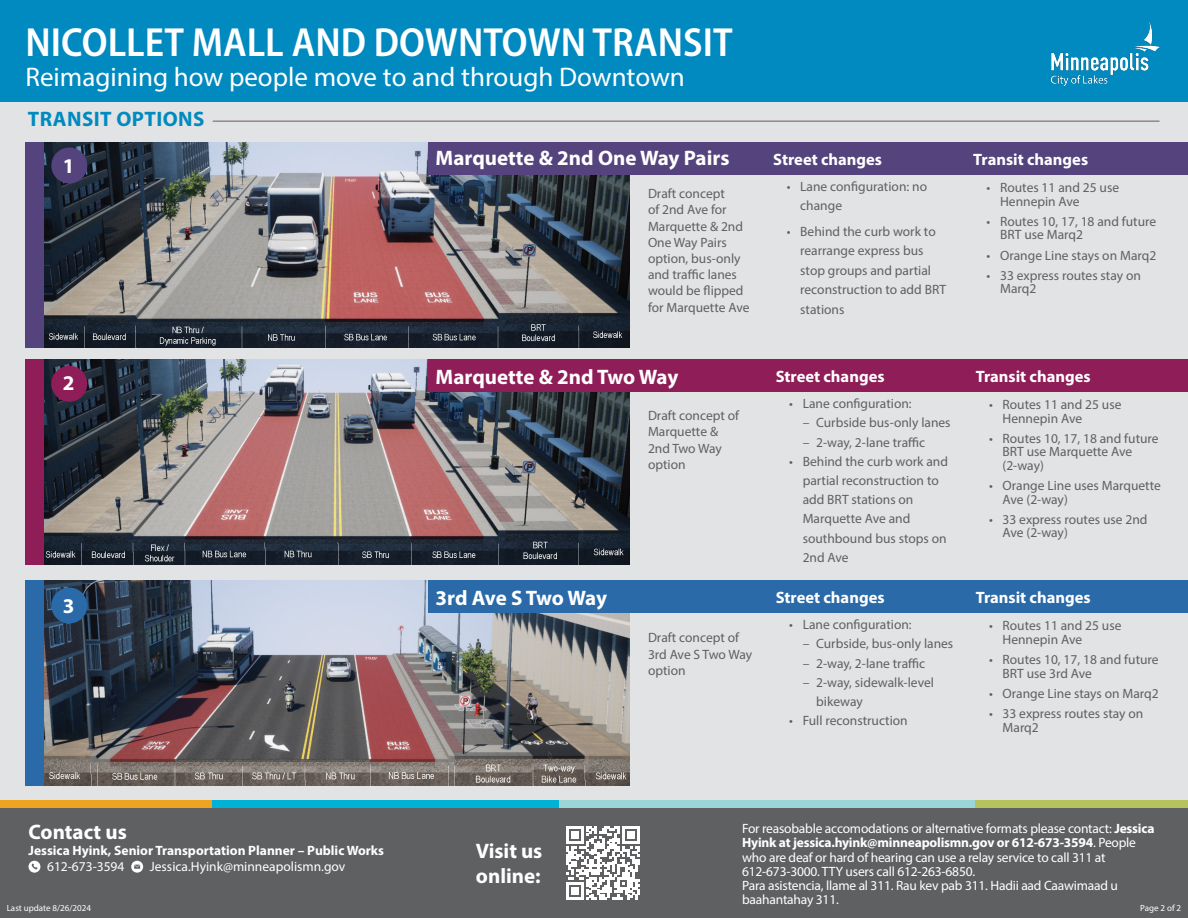
<style>
.page{position:relative;width:1188px;height:918px;background:#e2e3e5}
.page>*{position:absolute;margin:0;border:0;box-sizing:border-box;transform-origin:0 0}
.t1{font:600 semi-condensed 40.8px "Myriad Pro";color:#fff}
.t2{font:27px "Myriad Pro";color:#fff}
.t3{font:700 21px/25.2px "Myriad Pro";color:#fff}
.t4{font:700 21px "Myriad Pro";letter-spacing:.02em;color:#008ac0}
.t5{font:700 16.5px "Myriad Pro";color:#fff}
.t6{font:13.5px/16.2px "Myriad Pro";color:#5f6062}
.t7{font:13.5px/14.2px "Myriad Pro";letter-spacing:-.015em;color:#fff}
.t8{font:700 13.5px "Myriad Pro";color:#fff}
.t9{font:9px "Myriad Pro";color:#fff}
.s1{font-weight:700}
</style>
<div class="page">
<img style="left:44px;top:143px;width:586px;height:205px">
<img style="left:44px;top:360px;width:586px;height:205px">
<img style="left:25px;top:580px;width:605px;height:205px">
<div style="left:429px;top:142px;width:759px;height:33px;background:#55437e"></div>
<div style="left:429px;top:360px;width:759px;height:32px;background:#8f1d58"></div>
<div style="left:429px;top:581px;width:759px;height:32px;background:#2a6aa9"></div>
<div style="left:0;top:0;width:1188px;height:102px;background:#008ac0"></div>
<img style="left:1052px;top:22px;width:108px;height:63px">
<div style="left:0;top:808px;width:1188px;height:110px;background:#5f6062"></div>
<svg style="left:28px;top:861px;width:12px;height:12px"></svg>
<svg style="left:131px;top:861px;width:12px;height:12px"></svg>
<div style="left:0;top:800px;width:212px;height:8px;background:#eea420"></div>
<div style="left:212px;top:800px;width:347px;height:8px;background:#00b2d5"></div>
<div style="left:559px;top:800px;width:417px;height:8px;background:#9bd5d7"></div>
<div style="left:976px;top:800px;width:212px;height:8px;background:#b6c35c"></div>
<svg style="left:566px;top:826px;width:74px;height:74px"></svg>
<hr style="left:213px;top:120px;width:946px;height:2px;background:#928884">
<div style="left:25px;top:142px;width:19px;height:206px;background:#55437e"></div>
<div style="left:26px;top:360px;width:18px;height:205px;background:#8f1d58"></div>
<div style="left:26px;top:580px;width:18px;height:206px;background:#2a6aa9"></div>
<div style="left:51px;top:148px;width:36px;height:35px;background:#55437e;border-radius:50%"></div>
<div style="left:51px;top:366px;width:36px;height:36px;background:#8f1d58;border-radius:50%"></div>
<div style="left:51px;top:588px;width:36px;height:36px;background:#2a6aa9;border-radius:50%"></div>
<p class="t1" style="left:26px;top:17px;width:709px">NICOLLET MALL AND DOWNTOWN TRANSIT</p>
<p class="t2" style="left:26px;top:60px;width:661px">Reimagining how people move to and through Downtown</p>
<p class="t4" style="left:28px;top:106px;width:178px">TRANSIT OPTIONS</p>
<p class="t3" style="left:63px;top:153px;width:13px">1</p>
<p class="t3" style="left:63px;top:370px;width:13px">2</p>
<p class="t3" style="left:63px;top:593px;width:13px">3</p>
<p class="t3" style="left:436px;top:145px;width:295px">Marquette &amp; 2nd One Way Pairs</p>
<p class="t6" style="left:648px;top:185px;width:103px">Draft concept<br>of 2nd Ave for<br>Marquette &amp; 2nd<br>One Way Pairs option, bus-only and traffic lanes would be flipped for Marquette Ave</p>
<p class="t3" style="left:436px;top:363px;width:244px">Marquette &amp; 2nd Two Way</p>
<p class="t6" style="left:648px;top:407px;width:93px">Draft concept of<br>Marquette &amp;<br>2nd Two Way option</p>
<p class="t3" style="left:436px;top:584px;width:173px">3rd Ave S Two Way</p>
<p class="t6" style="left:648px;top:630px;width:106px">Draft concept of<br>3rd Ave S Two Way option</p>
<p class="t5" style="left:773px;top:149px;width:110px">Street changes</p>
<p class="t6" style="left:800px;top:177px;width:128px;line-height:19.2px;text-indent:-14px">• Lane configuration: no change</p>
<p class="t6" style="left:800px;top:222px;width:147px;line-height:19.4px;text-indent:-14px">• Behind the curb work to rearrange express bus stop groups and partial reconstruction to add BRT stations</p>
<p class="t5" style="left:973px;top:149px;width:116px">Transit changes</p>
<p class="t6" style="left:1000px;top:181px;width:120px;line-height:13.5px;text-indent:-14px">• Routes 11 and 25 use<br>Hennepin Ave</p>
<p class="t6" style="left:1000px;top:214px;width:158px;line-height:13.5px;text-indent:-14px">• Routes 10, 17, 18 and future<br>BRT use Marq2</p>
<p class="t6" style="left:987px;top:247px;width:171px">• Orange Line stays on Marq2</p>
<p class="t6" style="left:1000px;top:268px;width:142px;line-height:13.5px;text-indent:-14px">• 33 express routes stay on<br>Marq2</p>
<p class="t5" style="left:776px;top:366px;width:110px">Street changes</p>
<p class="t6" style="left:789px;top:395px;width:124px">• Lane configuration:</p>
<p class="t6" style="left:803px;top:415px;width:149px">– Curbside bus-only lanes</p>
<p class="t6" style="left:803px;top:434px;width:124px">– 2-way, 2-lane traffic</p>
<p class="t6" style="left:803px;top:451px;width:147px;line-height:19.2px;text-indent:-14px">• Behind the curb work and partial reconstruction to add BRT stations on<br>Marquette Ave and southbound bus stops on<br>2nd Ave</p>
<p class="t5" style="left:776px;top:587px;width:110px">Street changes</p>
<p class="t6" style="left:789px;top:616px;width:124px">• Lane configuration:</p>
<p class="t6" style="left:803px;top:636px;width:152px">– Curbside, bus-only lanes</p>
<p class="t6" style="left:803px;top:655px;width:124px">– 2-way, 2-lane traffic</p>
<p class="t6" style="left:816px;top:673px;width:119px;line-height:19.2px;text-indent:-14px">– 2-way, sidewalk-level bikeway</p>
<p class="t6" style="left:789px;top:712px;width:120px">• Full reconstruction</p>
<p class="t5" style="left:976px;top:366px;width:116px">Transit changes</p>
<p class="t6" style="left:1003px;top:398px;width:120px;line-height:13.5px;text-indent:-14px">• Routes 11 and 25 use<br>Hennepin Ave</p>
<p class="t6" style="left:1003px;top:432px;width:158px;line-height:13.5px;text-indent:-14px">• Routes 10, 17, 18 and future<br>BRT use Marquette Ave (2-way)</p>
<p class="t6" style="left:1003px;top:479px;width:160px;line-height:13.5px;text-indent:-14px">• Orange Line uses Marquette<br>Ave (2-way)</p>
<p class="t6" style="left:1003px;top:513px;width:146px;line-height:13.5px;text-indent:-14px">• 33 express routes use 2nd<br>Ave (2-way)</p>
<p class="t5" style="left:976px;top:587px;width:116px">Transit changes</p>
<p class="t6" style="left:1003px;top:619px;width:120px;line-height:13.5px;text-indent:-14px">• Routes 11 and 25 use<br>Hennepin Ave</p>
<p class="t6" style="left:1003px;top:653px;width:158px;line-height:13.5px;text-indent:-14px">• Routes 10, 17, 18 and future<br>BRT use 3rd Ave</p>
<p class="t6" style="left:989px;top:685px;width:171px">• Orange Line stays on Marq2</p>
<p class="t6" style="left:1003px;top:707px;width:142px;line-height:13.5px;text-indent:-14px">• 33 express routes stay on<br>Marq2</p>
<p class="t7" style="left:742px;top:821px;width:414px">For reasobable accomodations or alternative formats please contact: <span class="s1">Jessica Hyink at jessica.hyink@minneapolismn.gov or 612-673-3594</span>. People who are deaf or hard of hearing can use a relay service to call 311 at 612-673-3000. TTY users call 612-263-6850.<br>Para asistencia, llame al 311. Rau kev pab 311. Hadii aad Caawimaad u baahantahay 311.</p>
<p class="t3" style="left:28px;top:818px;width:100px">Contact us</p>
<p class="t8" style="left:28px;top:842px;width:357px">Jessica Hyink, Senior Transportation Planner – Public Works</p>
<p class="t7" style="left:47px;top:859px;width:79px">612-673-3594</p>
<p class="t7" style="left:150px;top:859px;width:197px">Jessica.Hyink@minneapolismn.gov</p>
<p class="t3" style="left:476px;top:838px;width:68px">Visit us online:</p>
<p class="t9" style="left:7px;top:903px;width:86px">Last update 8/26/2024</p>
<p class="t9" style="left:1140px;top:903px;width:42px">Page 2 of 2</p>
</div>
